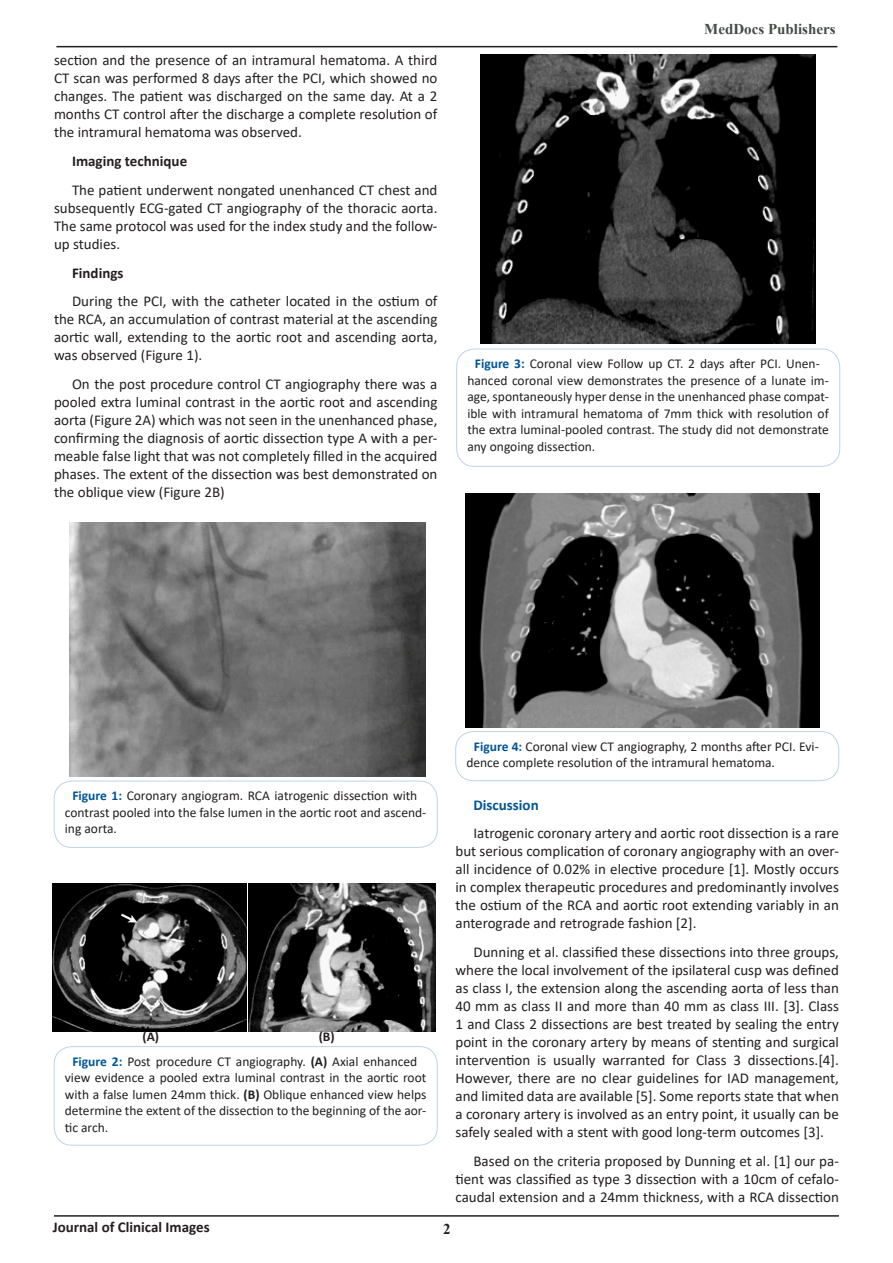
<style>
.page{position:relative;width:893px;height:1263px;background:#fff}
.page>*{position:absolute;margin:0;border:0;box-sizing:border-box;transform-origin:0 0}
.t1{font:15px/18px "Calibri";color:#231f20;text-align:justify}
.t2{font:700 15px "Calibri";color:#231f20}
.t3{font:700 15px "Times New Roman";color:#464b47}
.t4{font:700 15px "Calibri";color:#005596}
.t5{font:700 15px "Times New Roman";color:#231f20}
.t6{font:13.5px/16.5px "Calibri";color:#231f20}
.t7{font:700 13.5px "Calibri";color:#231f20}
.s1{font-weight:700;color:#005596}
.s2{font-weight:700}
</style>
<div class="page">
<hr style="left:56px;top:46px;width:781px;height:1px;background:#231f20">
<hr style="left:54px;top:1215px;width:785px;height:2px;background:#231f20">
<img style="left:70px;top:522px;width:355px;height:255px">
<div style="left:54px;top:781px;width:383px;height:67px;border:1px solid #bfd4e5;border-radius:18px"></div>
<img style="left:53px;top:883px;width:193px;height:148px">
<img style="left:249px;top:883px;width:186px;height:148px">
<div style="left:54px;top:1046px;width:383px;height:99px;border:1px solid #bfd4e5;border-radius:18px"></div>
<img style="left:481px;top:54px;width:335px;height:290px">
<div style="left:456px;top:349px;width:384px;height:118px;border:1px solid #bfd4e5;border-radius:18px"></div>
<img style="left:466px;top:494px;width:353px;height:233px">
<div style="left:455px;top:731px;width:384px;height:50px;border:1px solid #bfd4e5;border-radius:18px"></div>
<p class="t1" style="left:54px;top:51px;width:385px">section and the presence of an intramural hematoma. A third CT scan was performed 8 days after the PCI, which showed no changes. The patient was discharged on the same day. At a 2 months CT control after the discharge a complete resolution of the intramural hematoma was observed.</p>
<p class="t2" style="left:72px;top:150px;width:117px">Imaging technique</p>
<p class="t1" style="left:54px;top:180px;width:385px;text-indent:18px">The patient underwent nongated unenhanced CT chest and subsequently ECG-gated CT angiography of the thoracic aorta.<br>The same protocol was used for the index study and the follow&shy;up studies.</p>
<p class="t2" style="left:72px;top:262px;width:53px">Findings</p>
<p class="t1" style="left:54px;top:292px;width:385px;text-indent:18px">During the PCI, with the catheter located in the ostium of the RCA, an accumulation of contrast material at the ascending aortic wall, extending to the aortic root and ascending aorta, was observed (Figure 1).</p>
<p class="t1" style="left:54px;top:375px;width:385px;text-indent:18px">On the post procedure control CT angiography there was a pooled extra luminal contrast in the aortic root and ascending aorta (Figure 2A) which was not seen in the unenhanced phase, confirming the diagnosis of aortic dissection type A with a per&shy;meable false light that was not completely filled in the acquired phases. The extent of the dissection was best demonstrated on the oblique view (Figure 2B)</p>
<p class="t3" style="left:704px;top:19px;width:133px">MedDocs Publishers</p>
<p class="t6" style="left:467px;top:355px;width:363px;text-indent:8px"><span class="s1">Figure 3:</span> Coronal view Follow up CT. 2 days after PCI. Unen&shy;hanced coronal view demonstrates the presence of a lunate im&shy;age, spontaneously hyper dense in the unenhanced phase compat&shy;ible with intramural hematoma of 7mm thick with resolution of the extra luminal-pooled contrast. The study did not demonstrate any ongoing dissection.</p>
<p class="t6" style="left:65px;top:787px;width:363px;text-indent:8px"><span class="s1">Figure 1:</span> Coronary angiogram. RCA iatrogenic dissection with contrast pooled into the false lumen in the aortic root and ascend&shy;ing aorta.</p>
<p class="t7" style="left:142px;top:1027px;width:18px">(A)</p>
<p class="t7" style="left:319px;top:1027px;width:17px">(B)</p>
<p class="t6" style="left:65px;top:1053px;width:363px;text-indent:8px"><span class="s1">Figure 2:</span> Post procedure CT angiography. <span class="s2">(A)</span> Axial enhanced view evidence a pooled extra luminal contrast in the aortic root with a false lumen 24mm thick. <span class="s2">(B)</span> Oblique enhanced view helps determine the extent of the dissection to the beginning of the aor&shy;tic arch.</p>
<p class="t6" style="left:466px;top:738px;width:354px;text-indent:8px"><span class="s1">Figure 4:</span> Coronal view CT angiography, 2 months after PCI. Evi&shy;dence complete resolution of the intramural hematoma.</p>
<p class="t4" style="left:473px;top:794px;width:67px">Discussion</p>
<p class="t1" style="left:455px;top:824px;width:385px;text-indent:18px">Iatrogenic coronary artery and aortic root dissection is a rare but serious complication of coronary angiography with an over&shy;all incidence of 0.02% in elective procedure [1]. Mostly occurs in complex therapeutic procedures and predominantly involves the ostium of the RCA and aortic root extending variably in an anterograde and retrograde fashion [2].</p>
<p class="t1" style="left:455px;top:943px;width:385px;text-indent:18px">Dunning et al. classified these dissections into three groups, where the local involvement of the ipsilateral cusp was defined as class I, the extension along the ascending aorta of less than 40 mm as class II and more than 40 mm as class III. [3]. Class 1 and Class 2 dissections are best treated by sealing the entry point in the coronary artery by means of stenting and surgical intervention is usually warranted for Class 3 dissections.[4].<br>However, there are no clear guidelines for IAD management, and limited data are available [5]. Some reports state that when a coronary artery is involved as an entry point, it usually can be safely sealed with a stent with good long-term outcomes [3].</p>
<p class="t1" style="left:455px;top:1152px;width:385px;text-indent:18px">Based on the criteria proposed by Dunning et al. [1] our pa&shy;tient was classified as type 3 dissection with a 10cm of cefalo&shy;caudal extension and a 24mm thickness, with a RCA dissection</p>
<p class="t2" style="left:53px;top:1216px;width:158px">Journal of Clinical Images</p>
<p class="t5" style="left:443px;top:1218px;width:9px">2</p>
</div>
